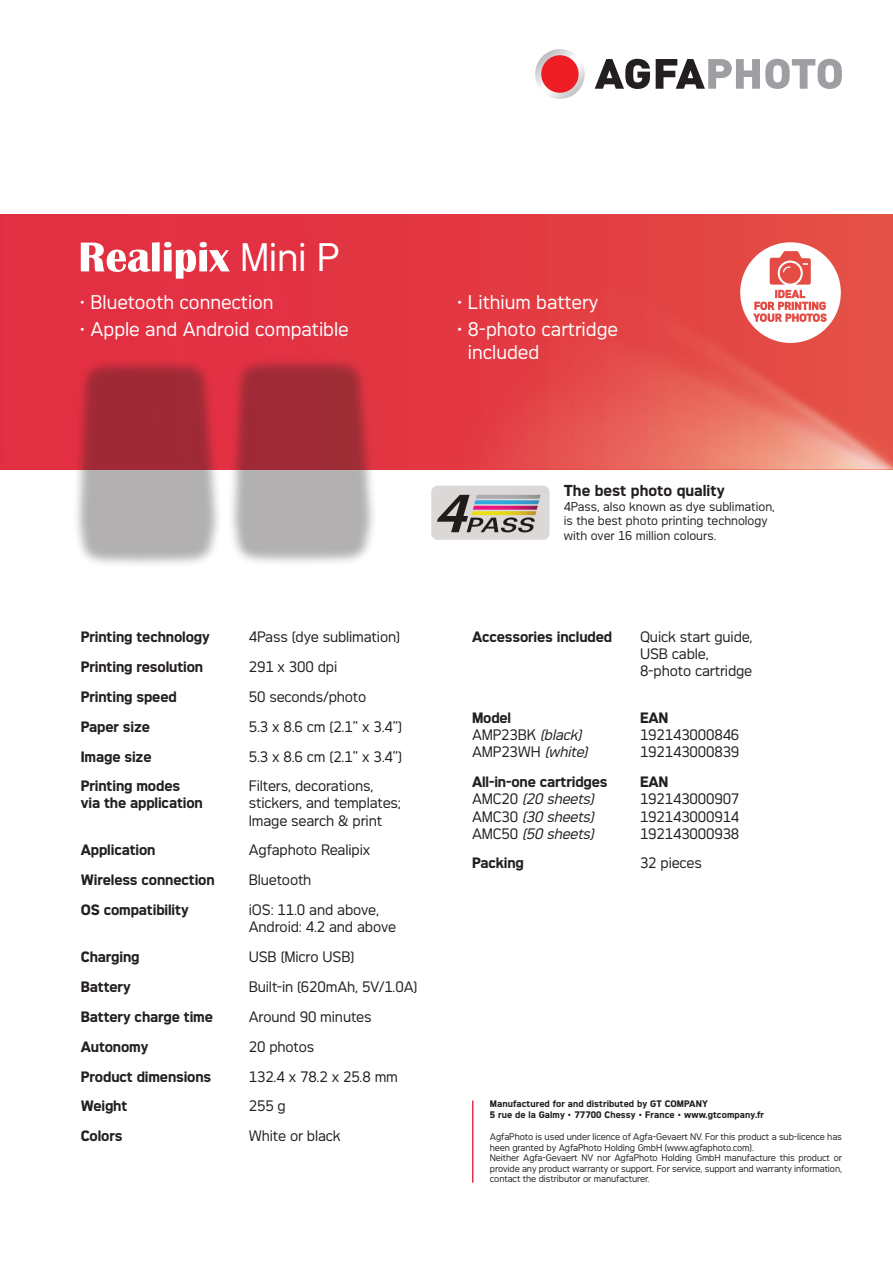
<style>
.page{position:relative;width:893px;height:1263px;background:#fff}
.page>*{position:absolute;margin:0;border:0;box-sizing:border-box;transform-origin:0 0}
.t1{font:37.35px "Agfa Photo Thalis";color:#fff}
.t2{font:18.75px/22.5px "Agfa Photo Thalis";color:#fff}
.t3{font:700 15px "Agfa Photo Thalis";color:#231f20}
.t4{font:14.25px/17.1px "Agfa Photo Thalis";letter-spacing:-.01em;color:#231f20}
.t5{font:700 14.25px "Agfa Photo Thalis";letter-spacing:-.01em;color:#231f20}
.t6{font:italic 14.25px "Agfa Photo Thalis";color:#231f20}
.t7{font:12px/14.4px "Agfa Photo Thalis";color:#231f20}
.t8{font:9px/10.5px "Agfa Photo Thalis";letter-spacing:-.01em;color:#231f20}
.t9{font:700 9px/10.8px "Agfa Photo Thalis";letter-spacing:.01em;color:#231f20}
.s1{font-style:italic}
.s2{font-style:normal}
.s3{font-weight:400}
</style>
<div class="page">
<div style="left:0;top:215px;width:893px;height:254px;background:#e23142"></div>
<img style="left:420px;top:222px;width:473px;height:247px">
<svg style="left:595px;top:59px;width:55px;height:30px"></svg>
<svg style="left:656px;top:59px;width:186px;height:30px"></svg>
<svg style="left:535px;top:49px;width:50px;height:50px"></svg>
<div style="left:541px;top:55px;width:38px;height:38px;background:#ee1d23;border-radius:50%"></div>
<hr style="left:472px;top:1100px;width:1px;height:82px;background:#e33046">
<svg style="left:81px;top:242px;width:149px;height:37px"></svg>
<img style="left:69px;top:354px;width:155px;height:210px">
<div style="left:228px;top:357px;width:150px;height:210px;background:#231f20;opacity:.35"></div>
<img style="left:227px;top:354px;width:150px;height:206px">
<div style="left:431px;top:486px;width:118px;height:54px;background:#dbd8d7;border-radius:6px"></div>
<svg style="left:437px;top:495px;width:104px;height:37px"></svg>
<svg style="left:740px;top:242px;width:101px;height:101px"></svg>
<h1 class="t1" style="left:240px;top:235px;width:101px">Mini P</h1>
<h2 class="t2" style="left:80px;top:291px;width:195px"><sup>•</sup> Bluetooth connection</h2>
<h2 class="t2" style="left:80px;top:318px;width:270px"><sup>•</sup> Apple and Android compatible</h2>
<h2 class="t2" style="left:457px;top:291px;width:143px"><sup>•</sup> Lithium battery</h2>
<h2 class="t2" style="left:468px;top:318px;width:152px;text-indent:-11px"><sup>•</sup> 8-photo cartridge included</h2>
<p class="t5" style="left:81px;top:628px;width:130px">Printing technology</p>
<p class="t4" style="left:249px;top:628px;width:153px">4Pass (dye sublimation)</p>
<p class="t5" style="left:81px;top:658px;width:124px">Printing resolution</p>
<p class="t4" style="left:249px;top:658px;width:90px">291 x 300 dpi</p>
<p class="t5" style="left:81px;top:688px;width:97px">Printing speed</p>
<p class="t4" style="left:249px;top:688px;width:119px">50 seconds/photo</p>
<p class="t5" style="left:81px;top:718px;width:71px">Paper size</p>
<p class="t4" style="left:249px;top:718px;width:155px">5.3 x 8.6 cm (2.1” x 3.4”)</p>
<p class="t5" style="left:81px;top:748px;width:72px">Image size</p>
<p class="t4" style="left:249px;top:747px;width:155px">5.3 x 8.6 cm (2.1” x 3.4”)</p>
<p class="t5" style="left:81px;top:777px;width:101px">Printing modes</p>
<p class="t4" style="left:249px;top:777px;width:126px">Filters, decorations,</p>
<p class="t5" style="left:81px;top:795px;width:124px">via the application</p>
<p class="t4" style="left:249px;top:794px;width:154px">stickers, and templates;<br>Image search &amp; print</p>
<p class="t5" style="left:81px;top:842px;width:76px">Application</p>
<p class="t4" style="left:249px;top:841px;width:123px">Agfaphoto Realipix</p>
<p class="t5" style="left:81px;top:871px;width:135px">Wireless connection</p>
<p class="t4" style="left:249px;top:871px;width:64px">Bluetooth</p>
<p class="t5" style="left:81px;top:901px;width:109px">OS compatibility</p>
<p class="t4" style="left:249px;top:901px;width:149px">iOS: 11.0 and above,<br>Android: 4.2 and above</p>
<p class="t5" style="left:81px;top:948px;width:60px">Charging</p>
<p class="t4" style="left:249px;top:948px;width:107px">USB (Micro USB)</p>
<p class="t5" style="left:81px;top:978px;width:51px">Battery</p>
<p class="t4" style="left:249px;top:978px;width:170px">Built-in (620mAh, 5V/1.0A)</p>
<p class="t5" style="left:81px;top:1008px;width:134px">Battery charge time</p>
<p class="t4" style="left:249px;top:1008px;width:124px">Around 90 minutes</p>
<p class="t5" style="left:81px;top:1038px;width:69px">Autonomy</p>
<p class="t4" style="left:249px;top:1038px;width:67px">20 photos</p>
<p class="t5" style="left:81px;top:1068px;width:132px">Product dimensions</p>
<p class="t4" style="left:249px;top:1067px;width:151px">132.4 x 78.2 x 25.8 mm</p>
<p class="t5" style="left:81px;top:1097px;width:48px">Weight</p>
<p class="t4" style="left:249px;top:1097px;width:39px">255 g</p>
<p class="t5" style="left:81px;top:1127px;width:43px">Colors</p>
<p class="t4" style="left:249px;top:1127px;width:93px">White or black</p>
<p class="t3" style="left:564px;top:482px;width:163px">The best photo quality</p>
<p class="t7" style="left:564px;top:499px;width:212px">4Pass, also known as dye sublimation, is the best photo printing technology with over 16 million colours.</p>
<p class="t5" style="left:472px;top:628px;width:142px">Accessories included</p>
<p class="t4" style="left:640px;top:628px;width:114px">Quick start guide,<br>USB cable,<br>8-photo cartridge</p>
<p class="t5" style="left:472px;top:709px;width:41px">Model</p>
<p class="t5" style="left:640px;top:709px;width:30px">EAN</p>
<p class="t4" style="left:472px;top:726px;width:114px">AMP23BK <span class="s1">(black)</span></p>
<p class="t4" style="left:640px;top:726px;width:101px">192143000846</p>
<p class="t4" style="left:472px;top:743px;width:121px">AMP23WH <span class="s1">(white)</span></p>
<p class="t4" style="left:640px;top:743px;width:101px">192143000839</p>
<p class="t5" style="left:472px;top:773px;width:137px">All-in-one cartridges</p>
<p class="t5" style="left:640px;top:773px;width:30px">EAN</p>
<p class="t6" style="left:472px;top:791px;width:127px"><span class="s2">A M C 2 0</span> (20 sheets)</p>
<p class="t4" style="left:640px;top:790px;width:101px">192143000907</p>
<p class="t6" style="left:472px;top:808px;width:127px"><span class="s2">A M C 3 0</span> (30 sheets)</p>
<p class="t4" style="left:640px;top:807px;width:101px">192143000914</p>
<p class="t6" style="left:472px;top:825px;width:127px"><span class="s2">A M C 5 0</span> (50 sheets)</p>
<p class="t4" style="left:640px;top:825px;width:101px">192143000938</p>
<p class="t5" style="left:472px;top:855px;width:54px">Packing</p>
<p class="t4" style="left:640px;top:854px;width:63px">32 pieces</p>
<p class="t9" style="left:490px;top:1098px;width:276px">Manufactured for and distributed by GT COMPANY<br>5 rue de la Galmy <span class="s3">•</span> 77700 Chessy <span class="s3">•</span> France <span class="s3">•</span> www.gtcompany.fr</p>
<p class="t8" style="left:490px;top:1132px;width:354px">AgfaPhoto is used under licence of Agfa-Gevaert NV. For this product a sub-licence has heen granted by AgfaPhoto Holding GmbH (www.agfaphoto.com).<br>Neither Agfa-Gevaert NV nor AgfaPhoto Holding GmbH manufacture this product or provide any product warranty or support. For service, support and warranty information, contact the distributor or manufacturer.</p>
</div>
